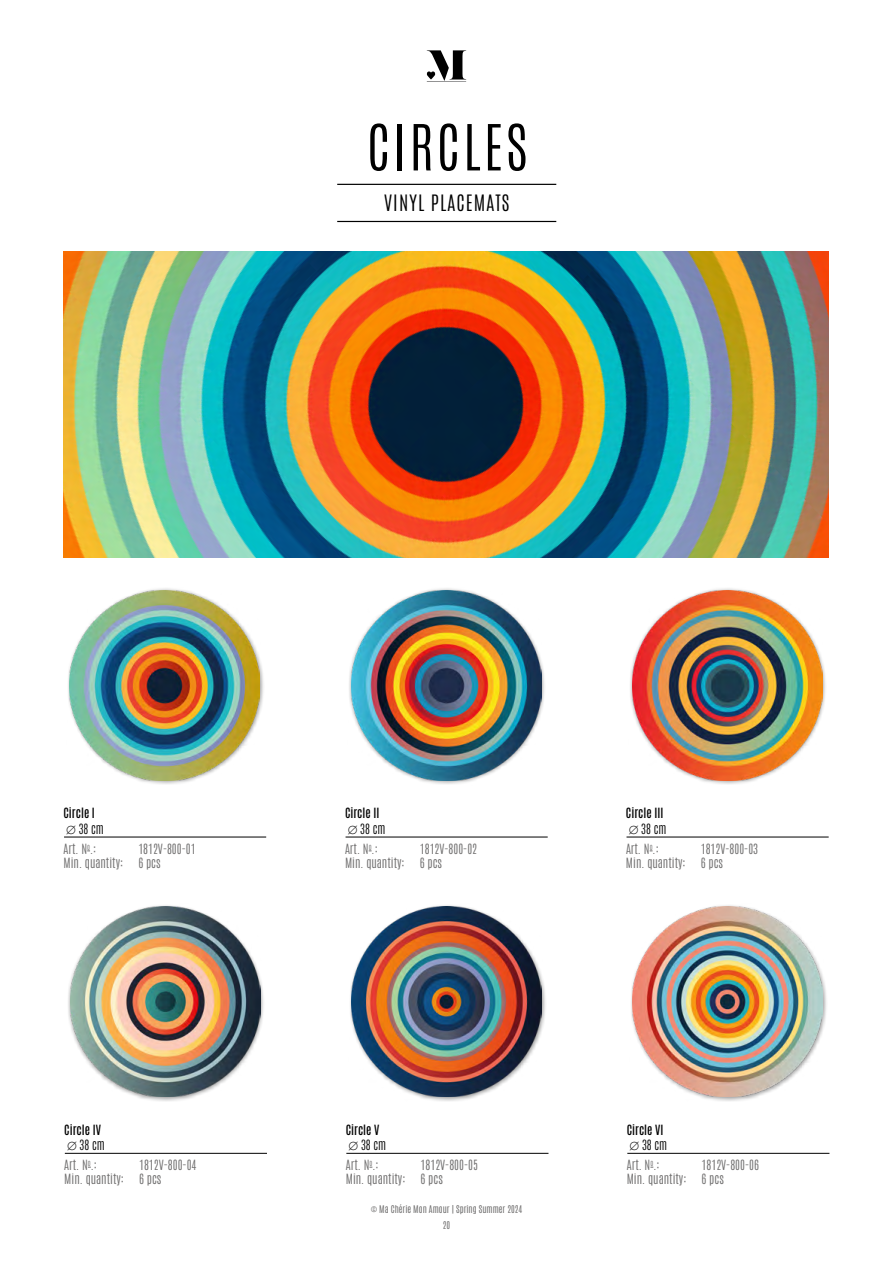
<style>
.page{position:relative;width:893px;height:1263px;background:#fff}
.page>*{position:absolute;margin:0;border:0;box-sizing:border-box;transform-origin:0 0}
.t1{font:200 54px "Antonio";letter-spacing:.06em;color:#000}
.t2{font:200 19.2px "Antonio";letter-spacing:.06em;color:#000}
.t3{font:200 12px/14.2px "Antonio";color:#706f6f}
.t4{font:500 12px/15.5px "Antonio";color:#000}
.t5{font:300 9px "Antonio";color:#706f6f}
.s1{font-weight:100}
</style>
<div class="page">
<svg style="left:427px;top:50px;width:39px;height:31px"></svg>
<hr style="left:337px;top:184px;width:219px;height:1px;background:#000">
<hr style="left:337px;top:221px;width:219px;height:1px;background:#000">
<div style="left:67px;top:904px;width:198px;height:198px;background:#000;opacity:.4"></div>
<img style="left:70px;top:906px;width:190px;height:190px">
<hr style="left:65px;top:1153px;width:202px;height:1px;background:#000">
<div style="left:349px;top:904px;width:198px;height:198px;background:#000;opacity:.4"></div>
<img style="left:352px;top:906px;width:190px;height:190px">
<hr style="left:346px;top:1153px;width:202px;height:1px;background:#000">
<div style="left:630px;top:904px;width:198px;height:198px;background:#000;opacity:.4"></div>
<img style="left:633px;top:906px;width:190px;height:190px">
<hr style="left:627px;top:1153px;width:202px;height:1px;background:#000">
<div style="left:66px;top:587px;width:198px;height:198px;background:#000;opacity:.4"></div>
<img style="left:70px;top:590px;width:190px;height:190px">
<hr style="left:64px;top:837px;width:202px;height:1px;background:#000">
<div style="left:348px;top:587px;width:198px;height:198px;background:#000;opacity:.4"></div>
<img style="left:351px;top:590px;width:190px;height:190px">
<hr style="left:346px;top:837px;width:202px;height:1px;background:#000">
<div style="left:629px;top:587px;width:198px;height:198px;background:#000;opacity:.4"></div>
<img style="left:632px;top:590px;width:190px;height:190px">
<hr style="left:626px;top:837px;width:203px;height:1px;background:#000">
<img style="left:64px;top:251px;width:765px;height:306px">
<h1 class="t1" style="left:367px;top:109px;width:162px">CIRCLES</h1>
<h2 class="t2" style="left:384px;top:189px;width:127px">VINYL PLACEMATS</h2>
<p class="t4" style="left:64px;top:805px;width:42px">Circle I ∅ <span class="s1">38 CM</span></p>
<p class="t3" style="left:64px;top:842px;width:61px">Art. N<sup>O</sup>.:<br>Min. quantity:</p>
<p class="t4" style="left:345px;top:805px;width:42px">Circle II ∅ <span class="s1">38 CM</span></p>
<p class="t3" style="left:138px;top:842px;width:59px">1812V-800-01<br>6 pcs</p>
<p class="t3" style="left:345px;top:842px;width:61px">Art. N<sup>O</sup>.:<br>Min. quantity:</p>
<p class="t4" style="left:626px;top:805px;width:42px">Circle III ∅ <span class="s1">38 CM</span></p>
<p class="t3" style="left:420px;top:842px;width:59px">1812V-800-02<br>6 pcs</p>
<p class="t3" style="left:626px;top:842px;width:61px">Art. N<sup>O</sup>.:<br>Min. quantity:</p>
<p class="t3" style="left:701px;top:842px;width:59px">1812V-800-03<br>6 pcs</p>
<p class="t4" style="left:64px;top:1122px;width:42px">Circle IV ∅ <span class="s1">38 CM</span></p>
<p class="t3" style="left:64px;top:1158px;width:61px">Art. N<sup>O</sup>.:<br>Min. quantity:</p>
<p class="t4" style="left:346px;top:1122px;width:42px">Circle V ∅ <span class="s1">38 CM</span></p>
<p class="t3" style="left:139px;top:1158px;width:59px">1812V-800-04<br>6 pcs</p>
<p class="t3" style="left:346px;top:1158px;width:61px">Art. N<sup>O</sup>.:<br>Min. quantity:</p>
<p class="t4" style="left:627px;top:1122px;width:42px">Circle VI ∅ <span class="s1">38 CM</span></p>
<p class="t3" style="left:421px;top:1158px;width:59px">1812V-800-05<br>6 pcs</p>
<p class="t3" style="left:627px;top:1158px;width:61px">Art. N<sup>O</sup>.:<br>Min. quantity:</p>
<p class="t5" style="left:371px;top:1203px;width:153px">© Ma Chérie Mon Amour | Spring Summer 2024</p>
<p class="t5" style="left:443px;top:1218px;width:9px">20</p>
<p class="t3" style="left:702px;top:1158px;width:59px">1812V-800-06<br>6 pcs</p>
</div>
